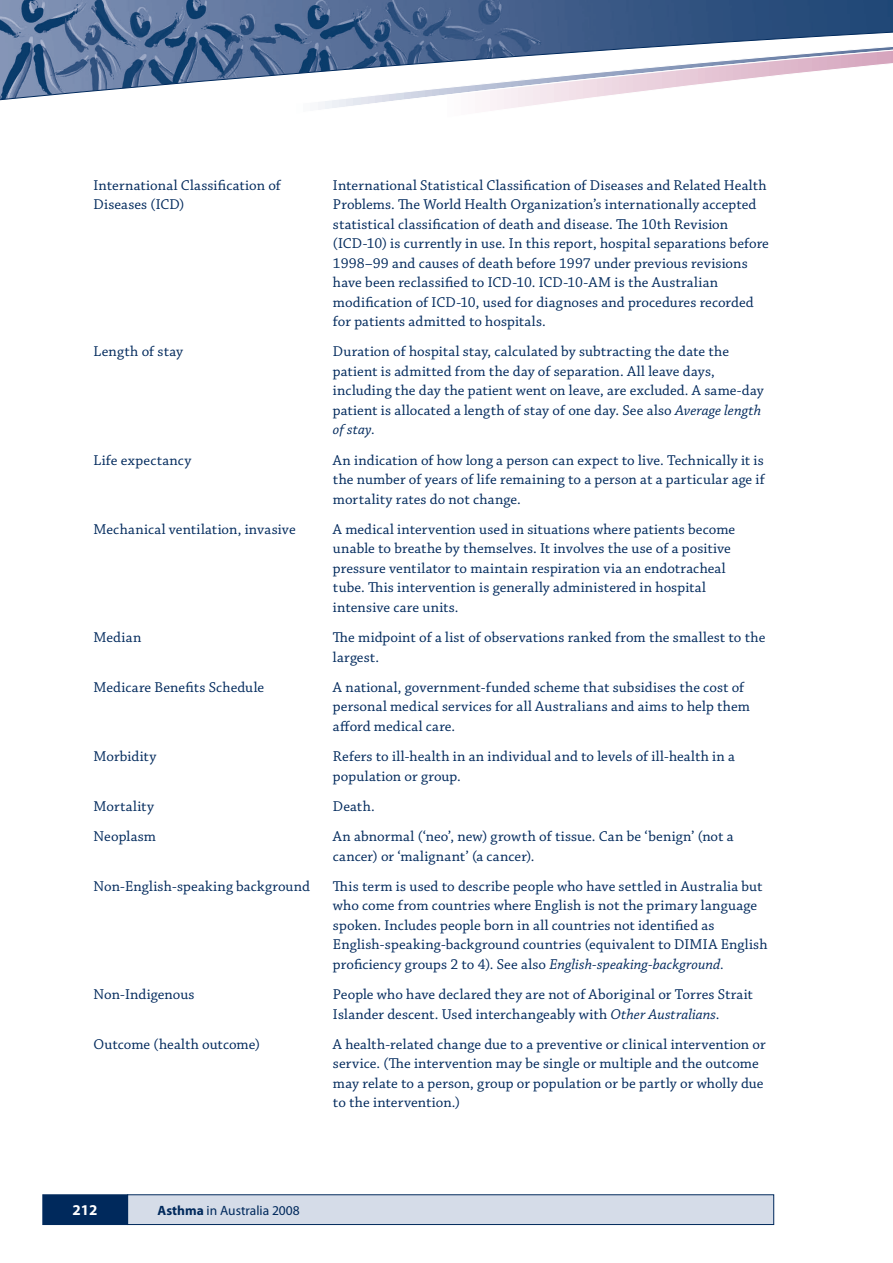
<style>
.page{position:relative;width:893px;height:1263px;background:#fff}
.page>*{position:absolute;margin:0;border:0;box-sizing:border-box;transform-origin:0 0}
.t1{font:15px/19.5px "Chaparral Pro";letter-spacing:.005em;color:#00295c}
.t2{font:15px "Chaparral Pro";letter-spacing:.025em;color:#00295c}
.t3{font:700 15px "Myriad Pro";color:#fff}
.t4{font:13.5px "Myriad Pro";color:#00295c}
.s1{font-style:italic}
.s2{font-weight:700}
</style>
<div class="page">
<img style="left:0;top:0;width:893px;height:14px">
<svg style="left:0;top:14px;width:892px;height:8px;background:#44628d"></svg>
<svg style="left:0;top:22px;width:892px;height:89px"></svg>
<div style="left:128px;top:1195px;width:646px;height:29px;background:#d5dce8"></div>
<div style="left:127px;top:1194px;width:647px;height:31px;border:1px solid #00295c"></div>
<div style="left:43px;top:1195px;width:84px;height:29px;background:#00295c"></div>
<div style="left:43px;top:1194px;width:85px;height:31px;border:1px solid #00295c"></div>
<svg style="left:892px;top:14px;width:1px;height:49px"></svg>
<p class="t1" style="left:94px;top:176px;width:189px">International Classification of<br>Diseases (ICD)</p>
<p class="t1" style="left:333px;top:176px;width:437px">International Statistical Classification of Diseases and Related Health Problems. The World Health Organization’s internationally accepted statistical classification of death and disease. The 10th Revision (ICD-10) is currently in use. In this report, hospital separations before 1998–99 and causes of death before 1997 under previous revisions have been reclassified to ICD-10. ICD-10-AM is the Australian modification of ICD-10, used for diagnoses and procedures recorded for patients admitted to hospitals.</p>
<p class="t1" style="left:94px;top:343px;width:91px">Length of stay</p>
<p class="t1" style="left:333px;top:343px;width:432px">Duration of hospital stay, calculated by subtracting the date the patient is admitted from the day of separation. All leave days, including the day the patient went on leave, are excluded. A same-day patient is allocated a length of stay of one day. See also <span class="s1">Average length of stay.</span></p>
<p class="t1" style="left:94px;top:451px;width:99px">Life expectancy</p>
<p class="t1" style="left:333px;top:451px;width:433px;text-align:justify">An indication of how long a person can expect to live. Technically it is the number of years of life remaining to a person at a particular age if mortality rates do not change.</p>
<p class="t1" style="left:94px;top:520px;width:204px">Mechanical ventilation, invasive</p>
<p class="t1" style="left:333px;top:520px;width:404px">A medical intervention used in situations where patients become unable to breathe by themselves. It involves the use of a positive pressure ventilator to maintain respiration via an endotracheal tube. This intervention is generally administered in hospital intensive care units.</p>
<p class="t1" style="left:94px;top:628px;width:49px">Median</p>
<p class="t1" style="left:333px;top:628px;width:434px">The midpoint of a list of observations ranked from the smallest to the largest.</p>
<p class="t1" style="left:94px;top:678px;width:172px">Medicare Benefits Schedule</p>
<p class="t1" style="left:333px;top:678px;width:418px">A national, government-funded scheme that subsidises the cost of personal medical services for all Australians and aims to help them afford medical care.</p>
<p class="t1" style="left:94px;top:747px;width:64px">Morbidity</p>
<p class="t1" style="left:333px;top:747px;width:403px">Refers to ill-health in an individual and to levels of ill-health in a population or group.</p>
<p class="t2" style="left:94px;top:798px;width:62px">Mortality</p>
<p class="t1" style="left:333px;top:797px;width:43px">Death.</p>
<p class="t1" style="left:94px;top:827px;width:64px">Neoplasm</p>
<p class="t1" style="left:333px;top:827px;width:402px">An abnormal (‘neo’, new) growth of tissue. Can be ‘benign’ (not a cancer) or ‘malignant’ (a cancer).</p>
<p class="t1" style="left:94px;top:877px;width:218px">Non-English-speaking background</p>
<p class="t1" style="left:333px;top:877px;width:436px">This term is used to describe people who have settled in Australia but who come from countries where English is not the primary language spoken. Includes people born in all countries not identified as English-speaking-background countries (equivalent to DIMIA English proficiency groups 2 to 4). See also <span class="s1">English-speaking-background.</span></p>
<p class="t1" style="left:94px;top:985px;width:103px">Non-Indigenous</p>
<p class="t1" style="left:333px;top:985px;width:421px">People who have declared they are not of Aboriginal or Torres Strait<br>Islander descent. Used interchangeably with <span class="s1">Other Australians</span>.</p>
<p class="t1" style="left:94px;top:1035px;width:168px">Outcome (health outcome)</p>
<p class="t1" style="left:333px;top:1035px;width:434px">A health-related change due to a preventive or clinical intervention or service. (The intervention may be single or multiple and the outcome may relate to a person, group or population or be partly or wholly due to the intervention.)</p>
<p class="t3" style="left:73px;top:1200px;width:26px">212</p>
<p class="t4" style="left:158px;top:1202px;width:144px"><span class="s2">Asthma</span> in Australia 2008</p>
</div>
